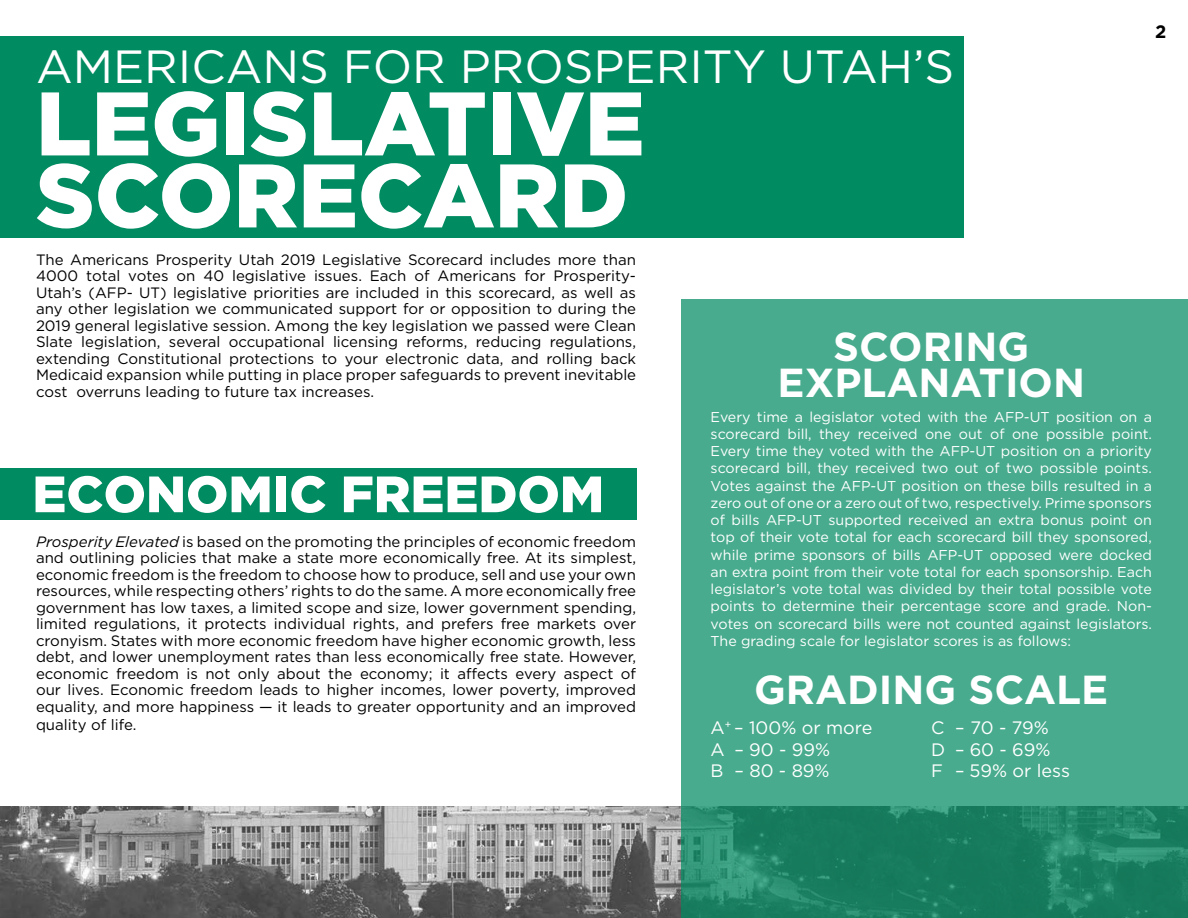
<style>
.page{position:relative;width:1188px;height:918px;background:#fff}
.page>*{position:absolute;margin:0;border:0;box-sizing:border-box;transform-origin:0 0}
.t1{font:900 90px/72px "Gotham";color:#fff}
.t2{font:900 51px "Gotham";color:#fff}
.t3{font:46.5px "Gotham";color:#fff}
.t4{font:700 40.5px/36px "Gotham";color:#fff;text-align:center}
.t5{font:18px/21.6px "Gotham";color:#fff}
.t6{font:700 18px "Gotham";color:#000}
.t7{font:15px/16.5px "Gotham";color:#000;text-align:justify}
.t8{font:14.25px/17.2px "Gotham";color:#fff;text-align:justify}
.s1{font-style:italic}
</style>
<div class="page">
<div style="left:0;top:36px;width:963px;height:202px;background:#008b61"></div>
<img style="left:0;top:807px;width:681px;height:111px">
<svg style="left:681px;top:299px;width:507px;height:619px;background:#40a385"></svg>
<div style="left:0;top:468px;width:636px;height:51px;background:#008b61"></div>
<p class="t6" style="left:1155px;top:20px;width:13px">2</p>
<h3 class="t3" style="left:36px;top:37px;width:920px">AMERICANS FOR PROSPERITY UTAH’S</h3>
<h1 class="t1" style="left:36px;top:87px;width:610px">LEGISLATIVE<br>SCORECARD</h1>
<p class="t7" style="left:36px;top:251px;width:602px">The Americans Prosperity Utah 2019 Legislative Scorecard includes more than 4000 total votes on 40 legislative issues. Each of Americans for Prosperity-Utah’s (AFP- UT) legislative priorities are included in this scorecard, as well as any other legislation we communicated support for or opposition to during the 2019 general legislative session. Among the key legislation we passed were Clean Slate legislation, several occupational licensing reforms, reducing regulations, extending Constitutional protections to your electronic data, and rolling back Medicaid expansion while putting in place proper safeguards to prevent inevitable cost overruns leading to future tax increases.</p>
<h3 class="t4" style="left:778px;top:328px;width:309px">SCORING<br>EXPLANATION</h3>
<p class="t8" style="left:711px;top:408px;width:443px">Every time a legislator voted with the AFP-UT position on a scorecard bill, they received one out of one possible point.<br>Every time they voted with the AFP-UT position on a priority scorecard bill, they received two out of two possible points.<br>Votes against the AFP-UT position on these bills resulted in a zero out of one or a zero out of two, respectively. Prime sponsors of bills AFP-UT supported received an extra bonus point on top of their vote total for each scorecard bill they sponsored, while prime sponsors of bills AFP-UT opposed were docked an extra point from their vote total for each sponsorship. Each legislator’s vote total was divided by their total possible vote points to determine their percentage score and grade. Non&shy;votes on scorecard bills were not counted against legislators.<br>The grading scale for legislator scores is as follows:</p>
<h2 class="t2" style="left:32px;top:465px;width:573px">ECONOMIC FREEDOM</h2>
<p class="t7" style="left:36px;top:533px;width:602px"><span class="s1">Prosperity Elevated</span> is based on the promoting the principles of economic freedom and outlining policies that make a state more economically free. At its simplest, economic freedom is the freedom to choose how to produce, sell and use your own resources, while respecting others’ rights to do the same. A more economically free government has low taxes, a limited scope and size, lower government spending, limited regulations, it protects individual rights, and prefers free markets over cronyism. States with more economic freedom have higher economic growth, less debt, and lower unemployment rates than less economically free state. However, economic freedom is not only about the economy; it affects every aspect of our lives. Economic freedom leads to higher incomes, lower poverty, improved equality, and more happiness — it leads to greater opportunity and an improved</p>
<p class="t7" style="left:36px;top:716px;width:102px">quality of life.</p>
<h3 class="t4" style="left:754px;top:672px;width:356px">GRADING SCALE</h3>
<p class="t5" style="left:711px;top:717px;width:163px">A<sup>+</sup> – 100% or more<br>A – 90 - 99%<br>B – 80 - 89%</p>
<p class="t5" style="left:931px;top:717px;width:140px">C – 70 - 79%<br>D – 60 - 69%<br>F – 59% or less</p>
</div>
